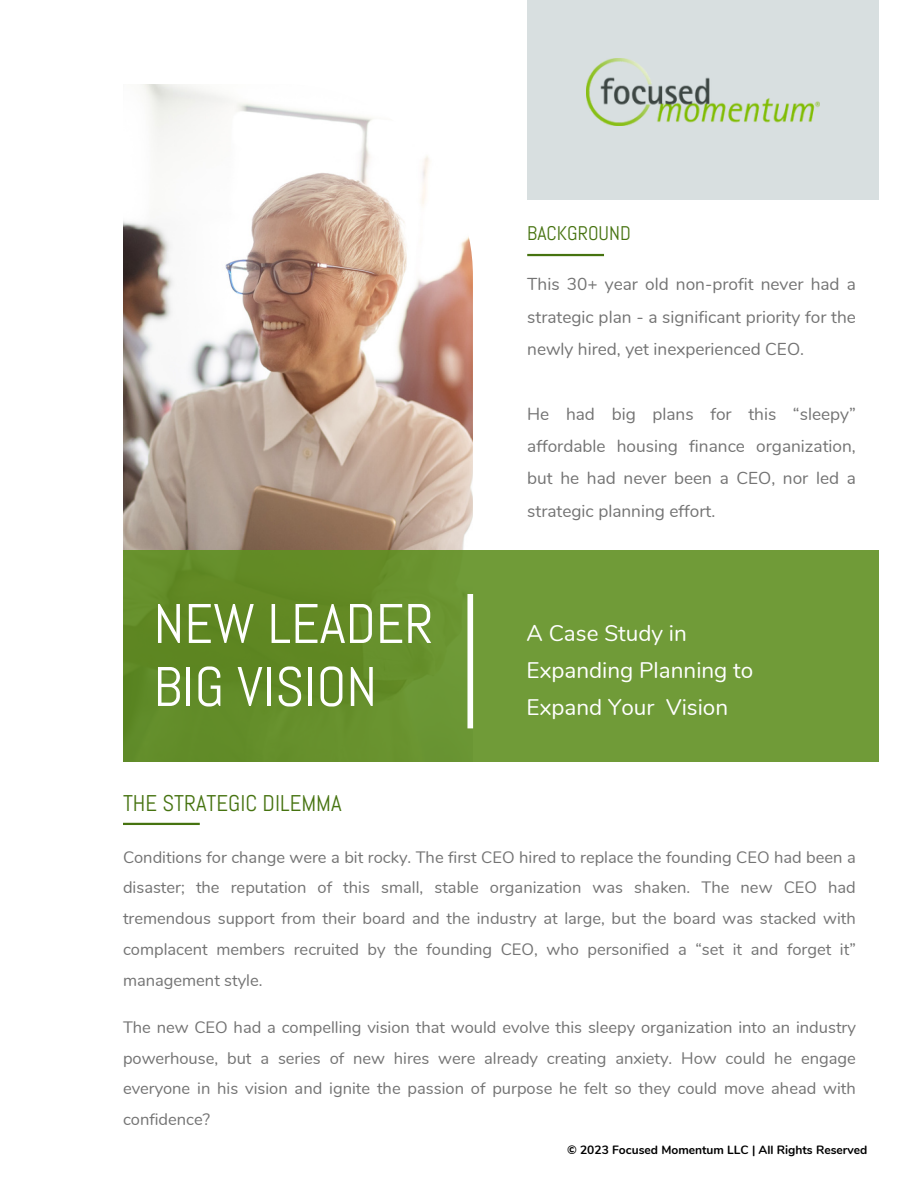
<style>
.page{position:relative;width:918px;height:1188px;background:#fff}
.page>*{position:absolute;margin:0;border:0;box-sizing:border-box;transform-origin:0 0}
.t1{font:55.65px/63px "Abel";color:#fff}
.t2{font:22.8px "Abel";color:#467310}
.t3{font:22.5px/37.2px "Nunito";color:#fff}
.t4{font:19.8px "Abel";color:#467310}
.t5{font:17.25px/32.4px "Nunito";color:#737373;text-align:justify}
.t6{font:16.5px/30.8px "Nunito";color:#737373;text-align:justify}
.t7{font:700 12px "Nunito";color:#000}
</style>
<div class="page">
<img style="left:123px;top:84px;width:350px;height:467px">
<div style="left:123px;top:551px;width:756px;height:211px;background:linear-gradient(to right,#608925,#75a03e)"></div>
<div style="left:527px;top:0;width:352px;height:199px;background:#d8dfe0"></div>
<div style="left:467px;top:594px;width:6px;height:134px;background:#fff"></div>
<hr style="left:527px;top:254px;width:77px;height:2px;background:#467310">
<img style="left:587px;top:59px;width:233px;height:66px">
<hr style="left:123px;top:823px;width:77px;height:2px;background:#467310">
<p class="t4" style="left:527px;top:221px;width:105px">BACKGROUND</p>
<p class="t5" style="left:527px;top:268px;width:330px">This 30+ year old non-profit never had a strategic plan - a significant priority for the newly hired, yet inexperienced CEO.</p>
<p class="t1" style="left:154px;top:592px;width:281px">NEW LEADER<br>BIG VISION</p>
<p class="t5" style="left:527px;top:398px;width:330px">He had big plans for this “sleepy” affordable housing finance organization, but he had never been a CEO, nor led a strategic planning effort.</p>
<p class="t3" style="left:527px;top:615px;width:228px">A Case Study in<br>Expanding Planning to<br>Expand Your Vision</p>
<p class="t2" style="left:123px;top:789px;width:220px">THE STRATEGIC DILEMMA</p>
<p class="t6" style="left:123px;top:842px;width:734px">Conditions for change were a bit rocky. The first CEO hired to replace the founding CEO had been a disaster; the reputation of this small, stable organization was shaken. The new CEO had tremendous support from their board and the industry at large, but the board was stacked with complacent members recruited by the founding CEO, who personified a “set it and forget it” management style.</p>
<p class="t6" style="left:123px;top:1012px;width:734px">The new CEO had a compelling vision that would evolve this sleepy organization into an industry powerhouse, but a series of new hires were already creating anxiety. How could he engage everyone in his vision and ignite the passion of purpose he felt so they could move ahead with confidence?</p>
<p class="t7" style="left:567px;top:1142px;width:302px">© 2023 Focused Momentum LLC | All Rights Reserved</p>
</div>
